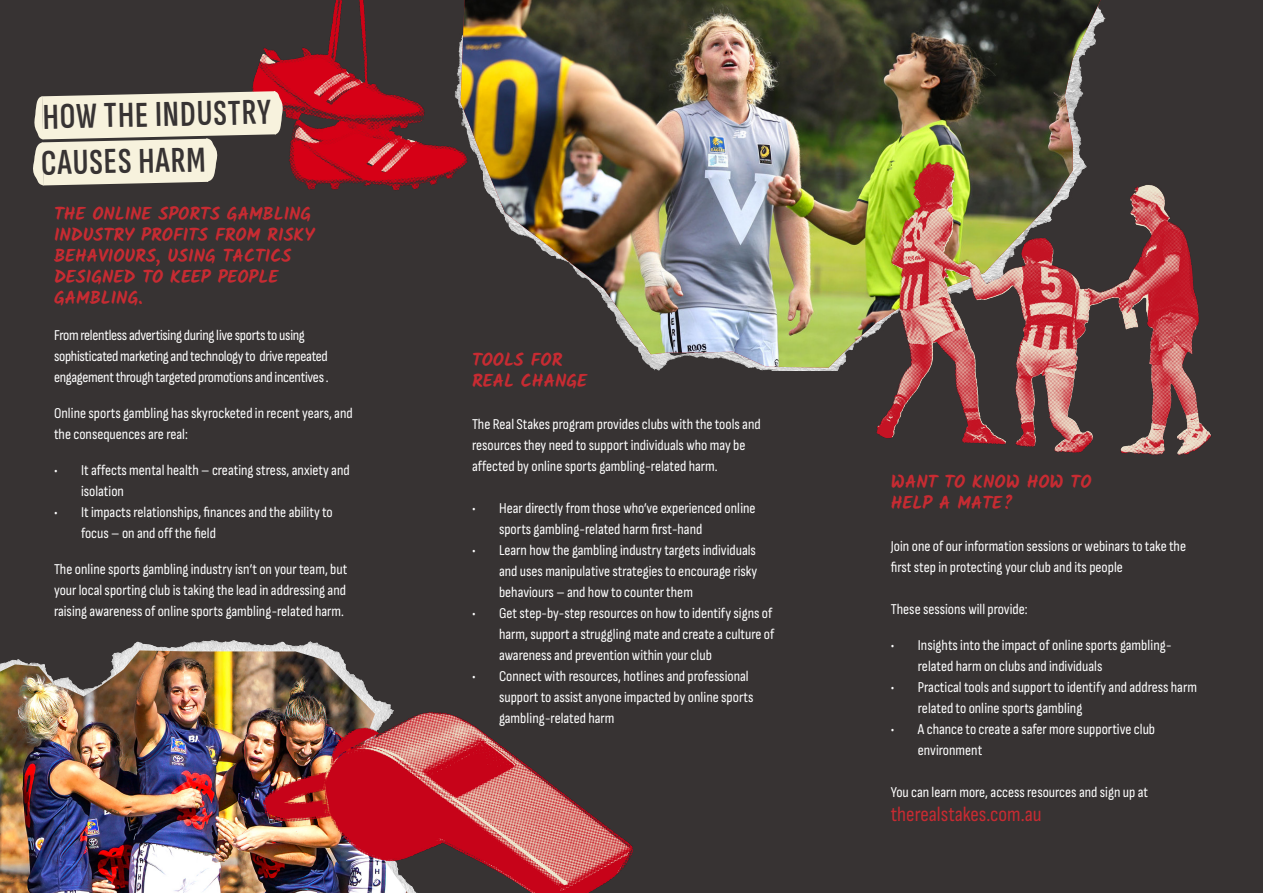
<style>
.page{position:relative;width:1263px;height:893px;background:#373333}
.page>*{position:absolute;margin:0;border:0;box-sizing:border-box;transform-origin:0 0}
.t1{font:600 extra-condensed 36.6px/46.2px "Sofia Sans";color:#373333}
.t2{font:21px "Sofia Sans Condensed";color:#c72b32}
.t3{font:700 18px/21px "Kalam";color:#c72b32}
.t4{font:15px/21px "Sofia Sans Condensed";color:#fff}
.t5{font:15px/21px "Sofia Sans Condensed";letter-spacing:-.02em;color:#fff}
</style>
<div class="page">
<img style="left:252px;top:0;width:160px;height:190px">
<img style="left:412px;top:12px;width:694px;height:358px">
<svg style="left:33px;top:91px;width:250px;height:95px"></svg>
<img style="left:126px;top:640px;width:206px;height:10px">
<img style="left:0;top:650px;width:394px;height:243px">
<img style="left:461px;top:0;width:640px;height:368px">
<img style="left:841px;top:127px;width:370px;height:328px">
<img style="left:264px;top:712px;width:368px;height:181px">
<h1 class="t1" style="left:40px;top:93px;width:232px;rotate:-1deg">HOW THE INDUSTRY<br>CAUSES HARM</h1>
<p class="t3" style="left:54px;top:203px;width:262px">THE ONLINE SPORTS GAMBLING<br>INDUSTRY PROFITS FROM RISKY<br>BEHAVIOURS, USING TACTICS<br>DESIGNED TO KEEP PEOPLE<br>GAMBLING.</p>
<p class="t5" style="left:54px;top:324px;width:276px">From relentless advertising during live sports to using sophisticated marketing and technology to drive repeated engagement through targeted promotions and incentives .</p>
<p class="t4" style="left:54px;top:402px;width:300px">Online sports gambling has skyrocketed in recent years, and the consequences are real:</p>
<p class="t4" style="left:81px;top:459px;width:270px;text-indent:-27px">• It affects mental health – creating stress, anxiety and isolation</p>
<p class="t4" style="left:81px;top:501px;width:253px;text-indent:-27px">• It impacts relationships, finances and the ability to focus – on and off the field</p>
<p class="t4" style="left:54px;top:558px;width:295px;text-align:justify">The online sports gambling industry isn’t on your team, but your local sporting club is taking the lead in addressing and raising awareness of online sports gambling-related harm.</p>
<p class="t3" style="left:472px;top:349px;width:117px">TOOLS FOR<br>REAL CHANGE</p>
<p class="t4" style="left:472px;top:413px;width:290px">The Real Stakes program provides clubs with the tools and resources they need to support individuals who may be affected by online sports gambling-related harm.</p>
<p class="t4" style="left:499px;top:497px;width:258px;text-indent:-27px">• Hear directly from those who’ve experienced online sports gambling-related harm first-hand</p>
<p class="t4" style="left:499px;top:539px;width:260px;text-align:justify;text-indent:-27px">• Learn how the gambling industry targets individuals and uses manipulative strategies to encourage risky behaviours – and how to counter them</p>
<p class="t4" style="left:499px;top:602px;width:277px;text-indent:-27px">• Get step-by-step resources on how to identify signs of harm, support a struggling mate and create a culture of awareness and prevention within your club</p>
<p class="t4" style="left:499px;top:665px;width:256px;text-indent:-27px">• Connect with resources, hotlines and professional support to assist anyone impacted by online sports gambling-related harm</p>
<p class="t3" style="left:891px;top:471px;width:202px">WANT TO KNOW HOW TO<br>HELP A MATE?</p>
<p class="t4" style="left:891px;top:536px;width:297px">Join one of our information sessions or webinars to take the first step in protecting your club and its people</p>
<p class="t4" style="left:891px;top:599px;width:138px">These sessions will provide:</p>
<p class="t4" style="left:918px;top:635px;width:255px;text-indent:-27px">• Insights into the impact of online sports gambling&shy;related harm on clubs and individuals</p>
<p class="t4" style="left:918px;top:677px;width:281px;text-indent:-27px">• Practical tools and support to identify and address harm related to online sports gambling</p>
<p class="t4" style="left:918px;top:719px;width:239px;text-indent:-27px">• A chance to create a safer more supportive club environment</p>
<p class="t4" style="left:891px;top:782px;width:259px">You can learn more, access resources and sign up at</p>
<h2 class="t2" style="left:891px;top:803px;width:152px">therealstakes.com.au</h2>
</div>
